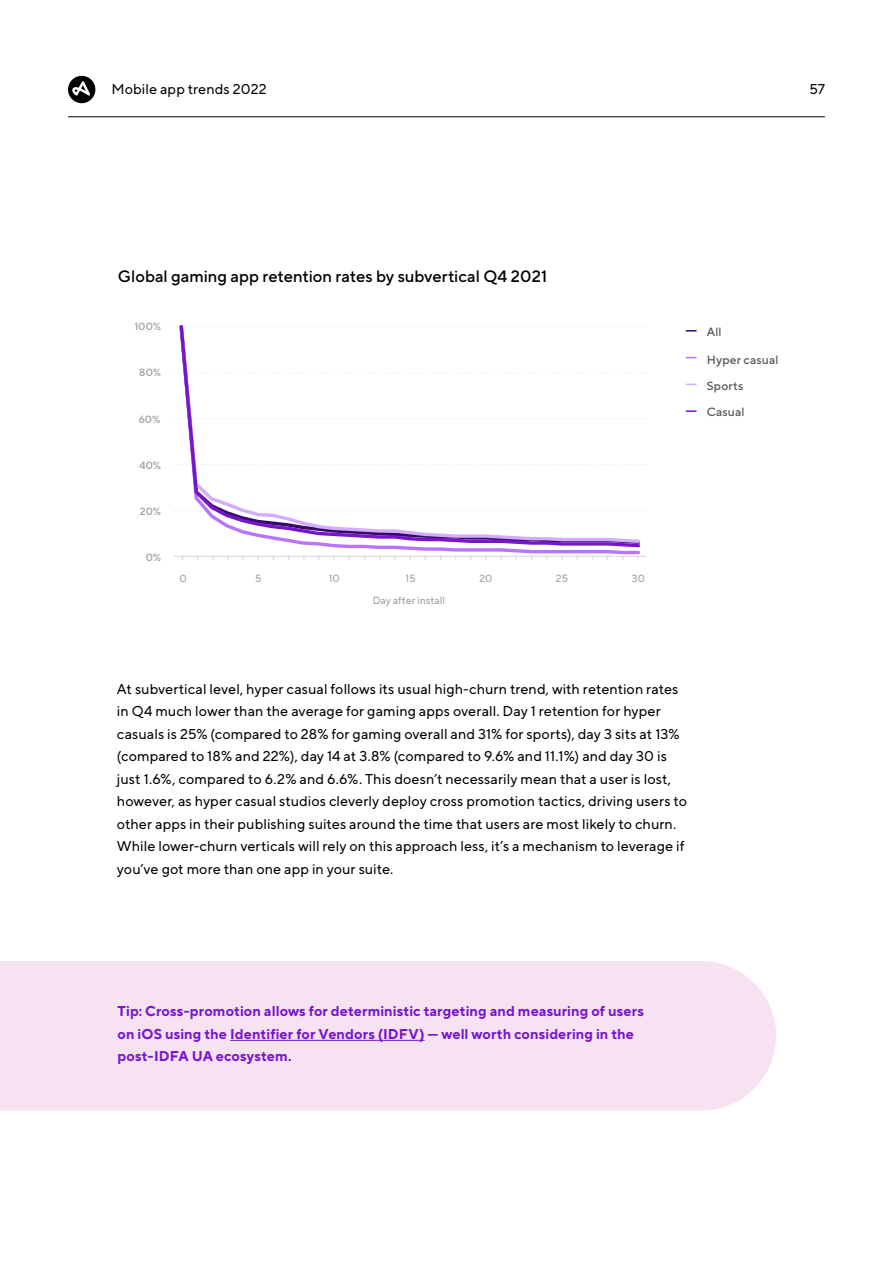
<style>
.page{position:relative;width:893px;height:1263px;background:#fff}
.page>*{position:absolute;margin:0;border:0;box-sizing:border-box;transform-origin:0 0}
.t1{font:500 16.5px "TT Norms Pro Adjust";color:#000}
.t2{font:14.25px/22.5px "TT Norms Pro Adjust";letter-spacing:.01em;color:#000}
.t3{font:700 14.25px/22.5px "TT Norms Pro Adjust";letter-spacing:.01em;color:#7615cc}
.t4{font:500 12px/26px "TT Norms Pro Adjust";letter-spacing:.02em;color:#58585a}
.t5{font:10.5px "TT Norms Pro Adjust";color:#9c9e9f}
.t6{font:500 10.5px "TT Norms Pro Adjust";letter-spacing:.01em;color:#9c9e9f}
</style>
<div class="page">
<hr style="left:68px;top:116px;width:757px;height:1px;background:#000">
<div style="left:68px;top:76px;width:27px;height:27px;background:#000;border-radius:50%"></div>
<svg style="left:72px;top:81px;width:18px;height:15px"></svg>
<hr style="left:173px;top:556px;width:473px;height:1px;background:#d9d9d9">
<svg style="left:686px;top:330px;width:10px;height:2px"></svg>
<svg style="left:686px;top:410px;width:10px;height:2px"></svg>
<svg style="left:178px;top:549px;width:464px;height:7px"></svg>
<svg style="left:178px;top:325px;width:464px;height:224px"></svg>
<div style="left:0;top:961px;width:776px;height:149px;background:#f7e2f2"></div>
<hr style="left:230px;top:1040px;width:195px;height:1px;background:#7615cc">
<p class="t2" style="left:111px;top:76px;width:157px">Mobile app trends 2022</p>
<p class="t2" style="left:809px;top:77px;width:17px">57</p>
<p class="t1" style="left:118px;top:264px;width:431px">Global gaming app retention rates by subvertical Q4 2021</p>
<p class="t6" style="left:134px;top:319px;width:28px">100%</p>
<p class="t6" style="left:139px;top:365px;width:23px">80%</p>
<p class="t6" style="left:139px;top:411px;width:23px">60%</p>
<p class="t6" style="left:139px;top:457px;width:23px">40%</p>
<p class="t6" style="left:140px;top:503px;width:23px">20%</p>
<p class="t6" style="left:146px;top:549px;width:17px">0%</p>
<p class="t5" style="left:179px;top:570px;width:9px">0</p>
<p class="t5" style="left:255px;top:570px;width:8px">5</p>
<p class="t5" style="left:329px;top:570px;width:13px">10</p>
<p class="t5" style="left:406px;top:570px;width:12px">15</p>
<p class="t5" style="left:479px;top:570px;width:15px">20</p>
<p class="t5" style="left:556px;top:570px;width:14px">25</p>
<p class="t5" style="left:632px;top:570px;width:15px">30</p>
<p class="t5" style="left:373px;top:593px;width:74px">Day after install</p>
<p class="t4" style="left:707px;top:318px;width:16px">All</p>
<p class="t4" style="left:707px;top:346px;width:73px">Hyper casual<br>Sports<br>Casual</p>
<p class="t2" style="left:117px;top:676px;width:572px">At subvertical level, hyper casual follows its usual high-churn trend, with retention rates in Q4 much lower than the average for gaming apps overall. Day 1 retention for hyper casuals is 25% (compared to 28% for gaming overall and 31% for sports), day 3 sits at 13% (compared to 18% and 22%), day 14 at 3.8% (compared to 9.6% and 11.1%) and day 30 is just 1.6%, compared to 6.2% and 6.6%. This doesn’t necessarily mean that a user is lost, however, as hyper casual studios cleverly deploy cross promotion tactics, driving users to other apps in their publishing suites around the time that users are most likely to churn.<br>While lower-churn verticals will rely on this approach less, it’s a mechanism to leverage if you’ve got more than one app in your suite.</p>
<p class="t3" style="left:118px;top:999px;width:528px">Tip: Cross-promotion allows for deterministic targeting and measuring of users on iOS using the Identifier for Vendors (IDFV) — well worth considering in the post-IDFA UA ecosystem.</p>
</div>
